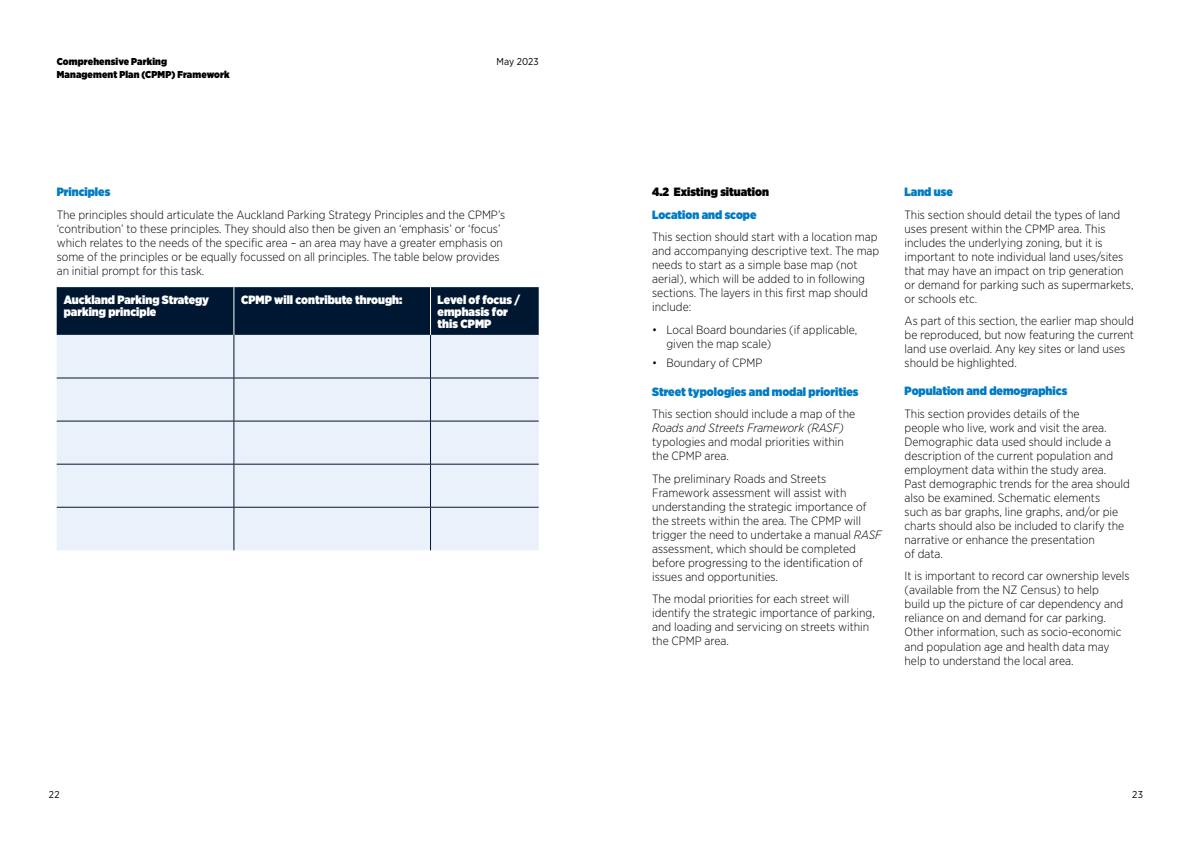
<style>
.page{position:relative;width:1191px;height:842px;background:#fff}
.page>*{position:absolute;margin:0;border:0;box-sizing:border-box;transform-origin:0 0}
.t1{font:300 12px/14px "Gotham Narrow";color:#000}
.t2{font:900 12px/12px "Gotham Narrow";color:#fff}
.t3{font:900 12px "Gotham Narrow";color:#007bc3}
.t4{font:italic 300 12px "Gotham Narrow";color:#000}
.t5{font:900 12px "Gotham Narrow";color:#000}
.t6{font:900 10px/13px "Gotham Narrow";letter-spacing:.015em;color:#000}
.t7{font:10px "Gotham Narrow";letter-spacing:.01em;color:#000}
.s1{font-style:italic}
</style>
<div class="page">
<div style="left:57px;top:287px;width:482px;height:48px;background:#001732"></div>
<div style="left:57px;top:335px;width:482px;height:215px;background:#eaf1fa"></div>
<hr style="left:234px;top:335px;width:1px;height:43px;background:#001732">
<hr style="left:430px;top:335px;width:1px;height:43px;background:#001732">
<hr style="left:234px;top:378px;width:1px;height:43px;background:#001732">
<hr style="left:430px;top:378px;width:1px;height:43px;background:#001732">
<hr style="left:234px;top:421px;width:1px;height:43px;background:#001732">
<hr style="left:430px;top:421px;width:1px;height:43px;background:#001732">
<hr style="left:234px;top:464px;width:1px;height:43px;background:#001732">
<hr style="left:430px;top:464px;width:1px;height:43px;background:#001732">
<hr style="left:234px;top:507px;width:1px;height:43px;background:#001732">
<hr style="left:430px;top:507px;width:1px;height:43px;background:#001732">
<hr style="left:57px;top:378px;width:177px;height:1px;background:#001732">
<hr style="left:234px;top:378px;width:196px;height:1px;background:#001732">
<hr style="left:430px;top:378px;width:109px;height:1px;background:#001732">
<hr style="left:57px;top:421px;width:177px;height:1px;background:#001732">
<hr style="left:234px;top:421px;width:196px;height:1px;background:#001732">
<hr style="left:430px;top:421px;width:109px;height:1px;background:#001732">
<hr style="left:57px;top:464px;width:177px;height:1px;background:#001732">
<hr style="left:234px;top:464px;width:196px;height:1px;background:#001732">
<hr style="left:430px;top:464px;width:109px;height:1px;background:#001732">
<hr style="left:57px;top:507px;width:177px;height:1px;background:#001732">
<hr style="left:234px;top:507px;width:196px;height:1px;background:#001732">
<hr style="left:430px;top:507px;width:109px;height:1px;background:#001732">
<hr style="left:234px;top:287px;width:1px;height:48px;background:#fff">
<hr style="left:430px;top:287px;width:1px;height:48px;background:#fff">
<p class="t6" style="left:57px;top:55px;width:174px">Comprehensive Parking<br>Management Plan (CPMP) Framework</p>
<p class="t7" style="left:496px;top:55px;width:44px">May 2023</p>
<p class="t3" style="left:57px;top:184px;width:55px">Principles</p>
<p class="t1" style="left:57px;top:207px;width:450px">The principles should articulate the Auckland Parking Strategy Principles and the CPMP’s ‘contribution’ to these principles. They should also then be given an ‘emphasis’ or ‘focus’ which relates to the needs of the specific area – an area may have a greater emphasis on some of the principles or be equally focussed on all principles. The table below provides an initial prompt for this task.</p>
<p class="t2" style="left:64px;top:293px;width:147px">Auckland Parking Strategy parking principle</p>
<p class="t2" style="left:241px;top:293px;width:163px">CPMP will contribute through:</p>
<p class="t2" style="left:437px;top:293px;width:84px">Level of focus / emphasis for this CPMP</p>
<p class="t5" style="left:652px;top:184px;width:118px">4.2 Existing situation</p>
<p class="t3" style="left:652px;top:206px;width:106px">Location and scope</p>
<p class="t1" style="left:652px;top:230px;width:229px">This section should start with a location map and accompanying descriptive text. The map needs to start as a simple base map (not aerial), which will be added to in following sections. The layers in this first map should include:</p>
<p class="t1" style="left:666px;top:322px;width:192px;text-indent:-14px">• Local Board boundaries (if applicable, given the map scale)</p>
<p class="t1" style="left:652px;top:356px;width:112px">• Boundary of CPMP</p>
<p class="t3" style="left:652px;top:383px;width:208px">Street typologies and modal priorities</p>
<p class="t1" style="left:652px;top:406px;width:204px">This section should include a map of the</p>
<p class="t4" style="left:652px;top:420px;width:193px">Roads and Streets Framework (RASF)</p>
<p class="t1" style="left:652px;top:434px;width:193px">typologies and modal priorities within the CPMP area.</p>
<p class="t1" style="left:652px;top:471px;width:231px">The preliminary Roads and Streets Framework assessment will assist with understanding the strategic importance of the streets within the area. The CPMP will trigger the need to undertake a manual <span class="s1">RASF </span>assessment, which should be completed before progressing to the identification of issues and opportunities.</p>
<p class="t1" style="left:652px;top:592px;width:224px">The modal priorities for each street will identify the strategic importance of parking, and loading and servicing on streets within the CPMP area.</p>
<p class="t3" style="left:904px;top:184px;width:50px">Land use</p>
<p class="t1" style="left:904px;top:207px;width:230px">This section should detail the types of land uses present within the CPMP area. This includes the underlying zoning, but it is important to note individual land uses/sites that may have an impact on trip generation or demand for parking such as supermarkets, or schools etc.</p>
<p class="t1" style="left:904px;top:314px;width:231px">As part of this section, the earlier map should be reproduced, but now featuring the current land use overlaid. Any key sites or land uses should be highlighted.</p>
<p class="t3" style="left:904px;top:383px;width:164px">Population and demographics</p>
<p class="t1" style="left:904px;top:406px;width:227px">This section provides details of the<br>people who live, work and visit the area.<br>Demographic data used should include a description of the current population and employment data within the study area.<br>Past demographic trends for the area should also be examined. Schematic elements<br>such as bar graphs, line graphs, and/or pie charts should also be included to clarify the narrative or enhance the presentation<br>of data.</p>
<p class="t1" style="left:904px;top:569px;width:226px">It is important to record car ownership levels (available from the NZ Census) to help<br>build up the picture of car dependency and reliance on and demand for car parking.<br>Other information, such as socio-economic and population age and health data may help to understand the local area.</p>
<p class="t7" style="left:49px;top:789px;width:12px">22</p>
<p class="t7" style="left:1132px;top:789px;width:12px">23</p>
</div>
